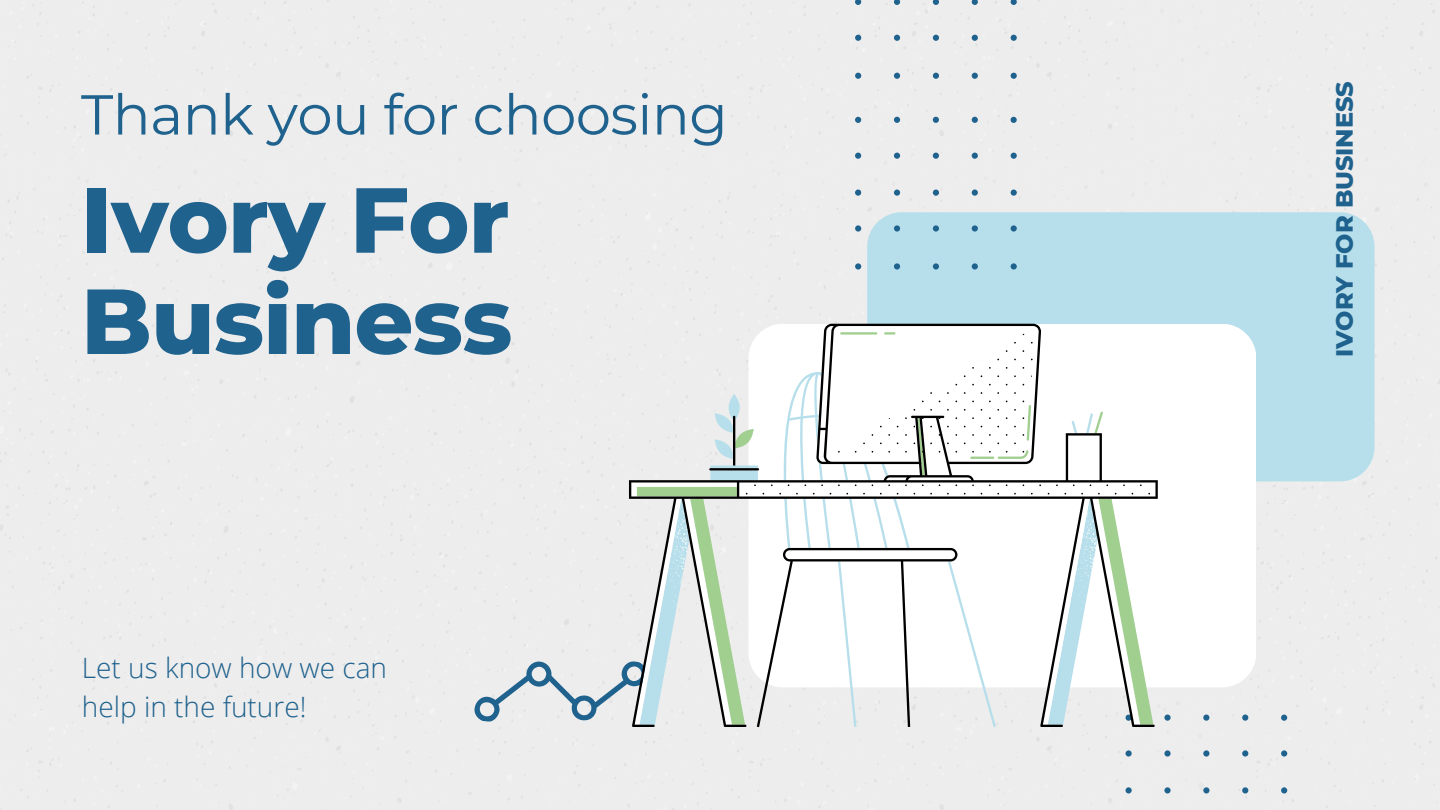
<style>
.page{position:relative;width:1440px;height:810px;background:#fff}
.page>*{position:absolute;margin:0;border:0;box-sizing:border-box;transform-origin:0 0}
.t1{font:800 92.1px/101.2px "Montserrat";letter-spacing:-.01em;color:#1f628e}
.t2{font:56.2px "Montserrat";letter-spacing:-.01em;color:#1f628e}
.t3{font:300 28px/39px "Open Sans";color:#1f628e}
.t4{font:800 24px "Montserrat";color:#1f628e}
</style>
<div class="page">
<div style="left:867px;top:212px;width:508px;height:269px;background:#b7dfeb;border-radius:34px"></div>
<div style="left:749px;top:324px;width:507px;height:363px;background:#fff;border-radius:34px"></div>
<svg style="left:855px;top:117px;width:162px;height:153px"></svg>
<div style="left:855px;top:0;width:162px;height:79px;background:#ededed"></div>
<div style="left:1126px;top:715px;width:161px;height:95px;background:#ededed"></div>
<svg style="left:473px;top:660px;width:156px;height:65px"></svg>
<svg style="left:629px;top:324px;width:529px;height:403px"></svg>
<p class="t2" style="left:81px;top:80px;width:648px">Thank you for choosing</p>
<p class="t1" style="left:81px;top:169px;width:433px">Ivory For<br>Business</p>
<p class="t3" style="left:82px;top:648px;width:307px">Let us know how we can help in the future!</p>
<p class="t4" style="left:1330px;top:357px;width:278px;rotate:-90deg">IVORY FOR BUSINESS</p>
</div>
